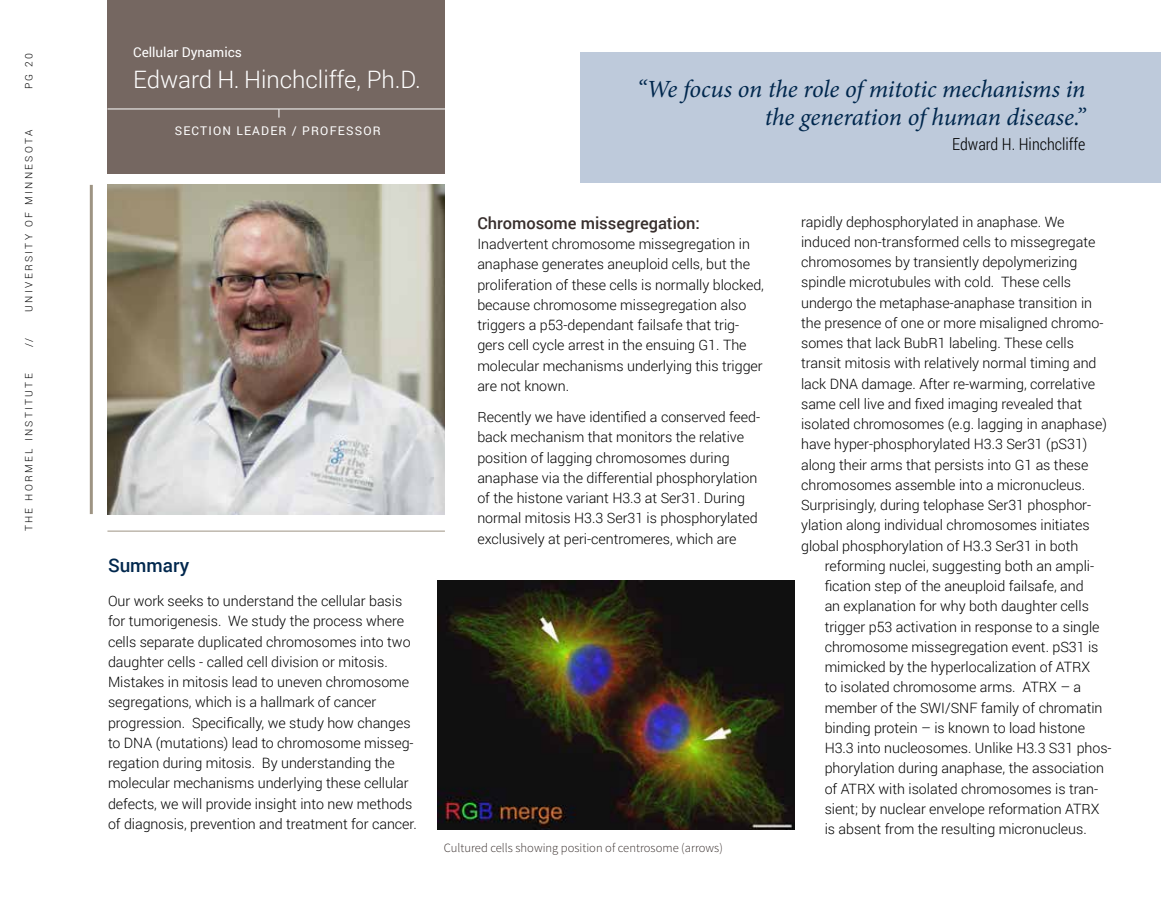
<style>
.page{position:relative;width:1161px;height:918px;background:#fff}
.page>*{position:absolute;margin:0;border:0;box-sizing:border-box;transform-origin:0 0}
.t1{font:italic 24.75px/27.8px "Minion Pro";letter-spacing:-.01em;color:#00274d;text-align:right}
.t2{font:300 24px "Roboto";color:#fff}
.t3{font:500 18.75px "Roboto";color:#00274d}
.t4{font:500 16.5px "Roboto";color:#382f2d}
.t5{font:300 16.5px "Roboto Condensed";color:#000}
.t6{font:300 14.25px/20.2px "Roboto";color:#000}
.t7{font:13.5px "Roboto";color:#fff}
.t8{font:300 12.6px "Source Sans Pro";color:#382f2d}
.t9{font:12px "Roboto";letter-spacing:.1em;color:#fff}
.t10{font:300 10.2px "Roboto";letter-spacing:.23em;color:#000}
</style>
<div class="page">
<div style="left:107px;top:0;width:338px;height:173px;background:#756761"></div>
<hr style="left:107px;top:109px;width:338px;height:1px;background:#fff">
<img style="left:107px;top:185px;width:338px;height:329px">
<hr style="left:107px;top:531px;width:338px;height:1px;background:#9e9483">
<hr style="left:90px;top:185px;width:3px;height:329px;background:#9e9483">
<div style="left:580px;top:52px;width:581px;height:131px;background:#becadb"></div>
<img style="left:438px;top:581px;width:356px;height:249px">
<p class="t10" style="left:22px;top:89px;width:38px;rotate:-90deg">PG 20</p>
<p class="t10" style="left:22px;top:312px;width:183px;rotate:-90deg">UNIVERSITY OF MINNESOTA</p>
<p class="t10" style="left:22px;top:347px;width:11px;rotate:-90deg">//</p>
<p class="t10" style="left:22px;top:531px;width:159px;rotate:-90deg">THE HORMEL INSTITUTE</p>
<p class="t7" style="left:133px;top:43px;width:110px">Cellular Dynamics</p>
<h2 class="t2" style="left:133px;top:63px;width:289px">Edward H. Hinchcliffe, Ph.D.</h2>
<p class="t9" style="left:175px;top:122px;width:208px">SECTION LEADER / PROFESSOR</p>
<h1 class="t1" style="left:637px;top:76px;width:450px">“We focus on the role of mitotic mechanisms in the generation of human disease.”</h1>
<p class="t5" style="left:952px;top:132px;width:135px">Edward H. Hinchcliffe</p>
<h3 class="t3" style="left:108px;top:553px;width:83px">Summary</h3>
<p class="t6" style="left:108px;top:590px;width:310px">Our work seeks to understand the cellular basis for tumorigenesis. We study the process where cells separate duplicated chromosomes into two daughter cells - called cell division or mitosis.<br>Mistakes in mitosis lead to uneven chromosome segregations, which is a hallmark of cancer progression. Specifically, we study how changes to DNA (mutations) lead to chromosome misseg&shy;regation during mitosis. By understanding the molecular mechanisms underlying these cellular defects, we will provide insight into new methods of diagnosis, prevention and treatment for cancer.</p>
<p class="t4" style="left:477px;top:211px;width:224px">Chromosome missegregation:</p>
<p class="t6" style="left:477px;top:234px;width:288px">Inadvertent chromosome missegregation in anaphase generates aneuploid cells, but the proliferation of these cells is normally blocked, because chromosome missegregation also triggers a p53-dependant failsafe that trig&shy;gers cell cycle arrest in the ensuing G1. The molecular mechanisms underlying this trigger are not known.</p>
<p class="t6" style="left:477px;top:406px;width:284px">Recently we have identified a conserved feed&shy;back mechanism that monitors the relative position of lagging chromosomes during anaphase via the differential phosphorylation of the histone variant H3.3 at Ser31. During normal mitosis H3.3 Ser31 is phosphorylated exclusively at peri-centromeres, which are</p>
<p class="t8" style="left:444px;top:840px;width:281px">Cultured cells showing position of centrosome (arrows)</p>
<p class="t6" style="left:801px;top:211px;width:307px">rapidly dephosphorylated in anaphase. We induced non-transformed cells to missegregate chromosomes by transiently depolymerizing spindle microtubules with cold. These cells undergo the metaphase-anaphase transition in the presence of one or more misaligned chromo&shy;somes that lack BubR1 labeling. These cells transit mitosis with relatively normal timing and lack DNA damage. After re-warming, correlative same cell live and fixed imaging revealed that isolated chromosomes (e.g. lagging in anaphase) have hyper-phosphorylated H3.3 Ser31 (pS31) along their arms that persists into G1 as these chromosomes assemble into a micronucleus.<br>Surprisingly, during telophase Ser31 phosphor&shy;ylation along individual chromosomes initiates global phosphorylation of H3.3 Ser31 in both</p>
<p class="t6" style="left:825px;top:555px;width:289px">reforming nuclei, suggesting both an ampli&shy;fication step of the aneuploid failsafe, and<br>an explanation for why both daughter cells trigger p53 activation in response to a single chromosome missegregation event. pS31 is mimicked by the hyperlocalization of ATRX<br>to isolated chromosome arms. ATRX – a member of the SWI/SNF family of chromatin binding protein – is known to load histone H3.3 into nucleosomes. Unlike H3.3 S31 phos&shy;phorylation during anaphase, the association of ATRX with isolated chromosomes is tran&shy;sient; by nuclear envelope reformation ATRX is absent from the resulting micronucleus.</p>
</div>
